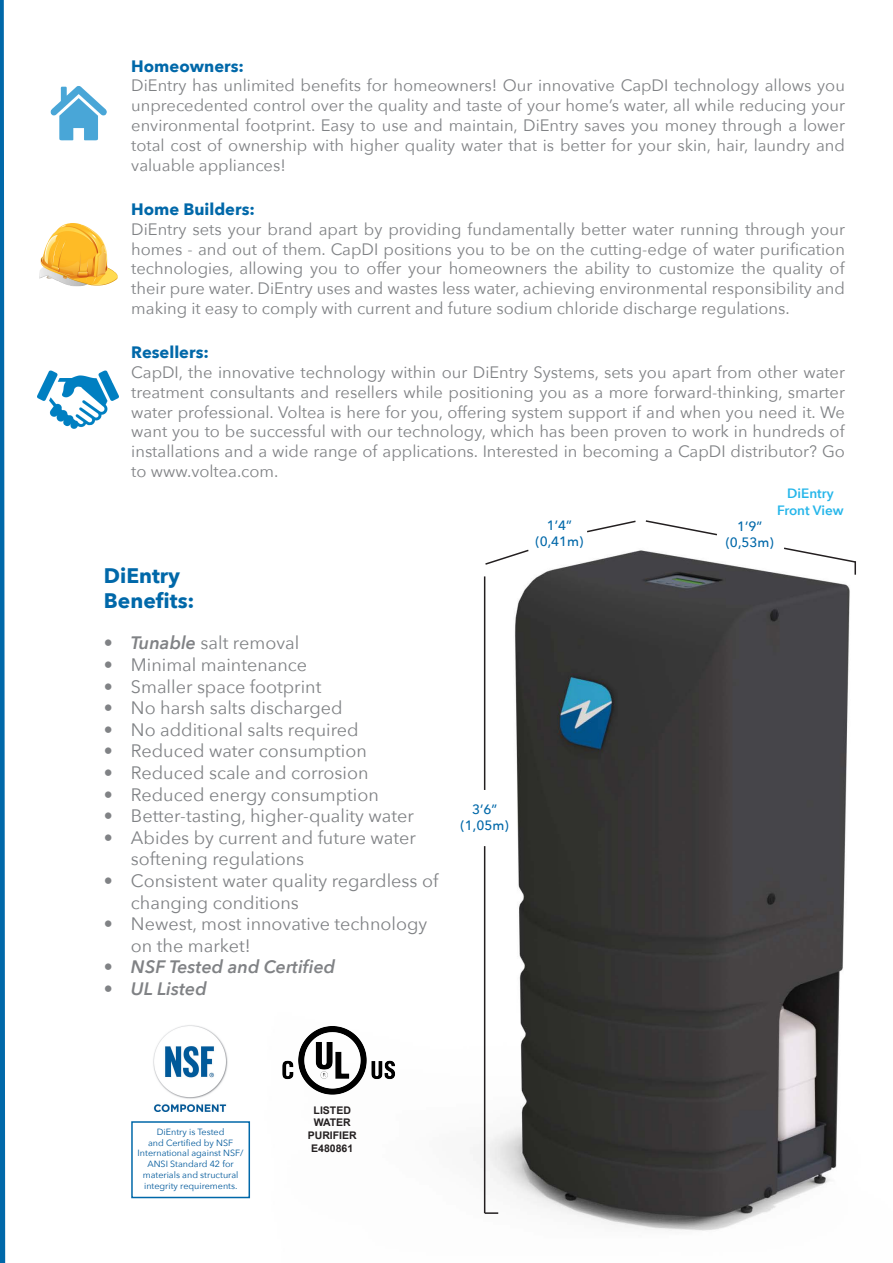
<style>
.page{position:relative;width:893px;height:1263px;background:#fff}
.page>*{position:absolute;margin:0;border:0;box-sizing:border-box;transform-origin:0 0}
.t1{font:700 21px "Avenir Next";color:#0068a9}
.t2{font:18px/21.6px "Avenir Next";color:#808285}
.t3{font:italic 600 18px "Avenir Next";color:#808285}
.t4{font:16.5px/19.8px "Avenir Next";color:#808285;text-align:justify}
.t5{font:700 16.5px "Avenir Next";color:#0068a9}
.t6{font:500 13.5px "Avenir Next";color:#0068a9}
.t7{font:600 13.5px "Avenir Next";color:#26b6ea}
.t8{font:700 10.5px "Arial";color:#231f20}
.t9{font:9px/10.8px "Avenir Next";color:#00599b;text-align:center}
.s1{font-weight:600;font-style:italic}
</style>
<div class="page">
<img style="left:134px;top:550px;width:716px;height:681px">
<img style="left:50px;top:86px;width:57px;height:55px">
<img style="left:39px;top:223px;width:79px;height:64px">
<img style="left:38px;top:370px;width:81px;height:59px">
<svg style="left:484px;top:549px;width:46px;height:17px"></svg>
<svg style="left:645px;top:520px;width:72px;height:16px"></svg>
<svg style="left:587px;top:520px;width:49px;height:13px"></svg>
<svg style="left:0;top:0;width:6px;height:1263px"></svg>
<hr style="left:484px;top:576px;width:1px;height:214px;background:#231f20">
<hr style="left:484px;top:846px;width:1px;height:367px;background:#231f20">
<svg style="left:485px;top:1212px;width:13px;height:2px"></svg>
<svg style="left:782px;top:547px;width:74px;height:28px"></svg>
<img style="left:153px;top:1024px;width:75px;height:87px">
<div style="left:131px;top:1121px;width:119px;height:77px;border:2px solid #0068a9"></div>
<img style="left:276px;top:1026px;width:119px;height:70px">
<p class="t5" style="left:131px;top:52px;width:114px">Homeowners:</p>
<p class="t4" style="left:131px;top:75px;width:715px">DiEntry has unlimited benefits for homeowners! Our innovative CapDI technology allows you unprecedented control over the quality and taste of your home’s water, all while reducing your environmental footprint. Easy to use and maintain, DiEntry saves you money through a lower total cost of ownership with higher quality water that is better for your skin, hair, laundry and valuable appliances!</p>
<p class="t5" style="left:131px;top:195px;width:125px">Home Builders:</p>
<p class="t4" style="left:131px;top:218px;width:715px">DiEntry sets your brand apart by providing fundamentally better water running through your homes - and out of them. CapDI positions you to be on the cutting-edge of water purification technologies, allowing you to offer your homeowners the ability to customize the quality of their pure water. DiEntry uses and wastes less water, achieving environmental responsibility and making it easy to comply with current and future sodium chloride discharge regulations.</p>
<p class="t5" style="left:131px;top:338px;width:79px">Resellers:</p>
<p class="t4" style="left:131px;top:362px;width:715px">CapDI, the innovative technology within our DiEntry Systems, sets you apart from other water treatment consultants and resellers while positioning you as a more forward-thinking, smarter water professional. Voltea is here for you, offering system support if and when you need it. We want you to be successful with our technology, which has been proven to work in hundreds of installations and a wide range of applications. Interested in becoming a CapDI distributor? Go to www.voltea.com.</p>
<p class="t1" style="left:104px;top:557px;width:78px">DiEntry</p>
<p class="t1" style="left:104px;top:582px;width:92px">Benefits:</p>
<p class="t2" style="left:104px;top:632px;width:197px"><span class="s1">• Tunable</span> salt removal</p>
<p class="t2" style="left:104px;top:653px;width:205px">• Minimal maintenance</p>
<p class="t2" style="left:104px;top:675px;width:219px">• Smaller space footprint</p>
<p class="t2" style="left:104px;top:696px;width:240px">• No harsh salts discharged</p>
<p class="t2" style="left:104px;top:718px;width:256px">• No additional salts required</p>
<p class="t2" style="left:104px;top:740px;width:264px">• Reduced water consumption</p>
<p class="t2" style="left:104px;top:761px;width:266px">• Reduced scale and corrosion</p>
<p class="t2" style="left:104px;top:783px;width:276px">• Reduced energy consumption</p>
<p class="t2" style="left:104px;top:804px;width:311px">• Better-tasting, higher-quality water</p>
<p class="t2" style="left:131px;top:826px;width:286px;text-indent:-27px">• Abides by current and future water softening regulations</p>
<p class="t2" style="left:131px;top:869px;width:309px;text-indent:-27px">• Consistent water quality regardless of changing conditions</p>
<p class="t2" style="left:131px;top:912px;width:298px;text-indent:-27px">• Newest, most innovative technology on the market!</p>
<p class="t3" style="left:104px;top:952px;width:233px">• NSF Tested and Certified</p>
<p class="t3" style="left:104px;top:973px;width:104px">• UL Listed</p>
<p class="t6" style="left:472px;top:797px;width:27px">3’6”</p>
<p class="t6" style="left:461px;top:814px;width:50px">(1,05m)</p>
<p class="t6" style="left:547px;top:513px;width:27px">1’4”</p>
<p class="t6" style="left:535px;top:529px;width:50px">(0,41m)</p>
<p class="t9" style="left:138px;top:1126px;width:107px">DiEntry is Tested<br>and Certified by NSF<br>International against NSF/<br>ANSI Standard 42 for materials and structural integrity requirements.</p>
<p class="t8" style="left:314px;top:1103px;width:39px">LISTED</p>
<p class="t8" style="left:314px;top:1116px;width:39px">WATER</p>
<p class="t8" style="left:308px;top:1128px;width:51px">PURIFIER</p>
<p class="t8" style="left:311px;top:1141px;width:44px">E480861</p>
<p class="t7" style="left:787px;top:482px;width:48px">DiEntry</p>
<p class="t7" style="left:777px;top:498px;width:68px">Front View</p>
<p class="t6" style="left:737px;top:514px;width:27px">1’9”</p>
<p class="t6" style="left:726px;top:531px;width:50px">(0,53m)</p>
</div>
